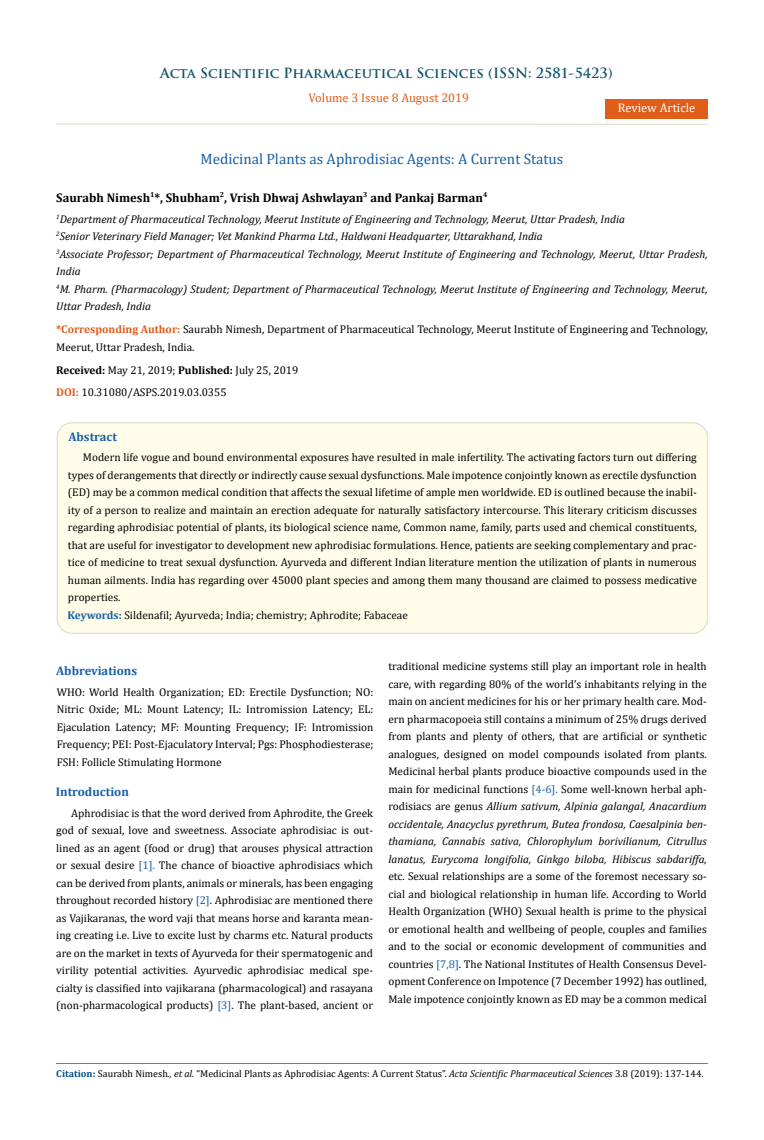
<style>
.page{position:relative;width:764px;height:1140px;background:#fff}
.page>*{position:absolute;margin:0;border:0;box-sizing:border-box;transform-origin:0 0}
.t1{font:15px "Cambria";color:#1560a6}
.t2{font:700 13.75px "Trajan Pro";color:#0e546a}
.t3{font:700 12.5px "Cambria";color:#000}
.t4{font:700 12.5px "Cambria";color:#1560a6}
.t5{font:12.5px "Cambria";color:#e05d1a}
.t6{font:12.5px "Cambria";color:#fff}
.t7{font:11.25px/17.5px "Cambria";color:#000;text-align:justify}
.t8{font:italic 11.25px/17.5px "Cambria";color:#000}
.t9{font:10px "Cambria";color:#000}
.s1{font-weight:700;color:#e05d1a}
.s2{font-weight:700}
.s3{font-weight:700;color:#1560a6}
.s4{font-weight:700;color:#0e546a}
.s5{color:#1560a6}
.s6{font-style:italic}
.s7{font-weight:700;color:#035089}
</style>
<div class="page">
<div style="left:605px;top:99px;width:102px;height:20px;background:#e05d1a"></div>
<hr style="left:56px;top:1063px;width:651px;height:1px;background:#e05d1a">
<hr style="left:56px;top:123px;width:651px;height:2px;background:#e0dfcd">
<div style="left:57px;top:423px;width:650px;height:210px;background:#fffde9;border-radius:15px"></div>
<div style="left:57px;top:422px;width:651px;height:212px;border:1px solid #e0dfcd;border-radius:15px"></div>
<p class="t2" style="left:160px;top:64px;width:454px">Acta Scientific Pharmaceutical Sciences (ISSN: 2581-5423)</p>
<p class="t5" style="left:309px;top:91px;width:162px">Volume 3 Issue 8 August 2019</p>
<p class="t6" style="left:618px;top:100px;width:79px">Review Article</p>
<h1 class="t1" style="left:201px;top:150px;width:364px">Medicinal Plants as Aphrodisiac Agents: A Current Status</h1>
<p class="t3" style="left:56px;top:189px;width:432px">Saurabh Nimesh<sup>1</sup>*, Shubham<sup>2</sup>, Vrish Dhwaj Ashwlayan<sup>3</sup> and Pankaj Barman<sup>4</sup></p>
<p class="t8" style="left:56px;top:209px;width:653px"><sup>1</sup>Department of Pharmaceutical Technology, Meerut Institute of Engineering and Technology, Meerut, Uttar Pradesh, India<br><sup>2</sup>Senior Veterinary Field Manager; Vet Mankind Pharma Ltd., Haldwani Headquarter, Uttarakhand, India<br><sup>3</sup>Associate Professor; Department of Pharmaceutical Technology, Meerut Institute of Engineering and Technology, Meerut, Uttar Pradesh, India<br><sup>4</sup>M. Pharm. (Pharmacology) Student; Department of Pharmaceutical Technology, Meerut Institute of Engineering and Technology, Meerut, Uttar Pradesh, India</p>
<p class="t7" style="left:56px;top:321px;width:653px"><span class="s1">*Corresponding Author:</span> Saurabh Nimesh, Department of Pharmaceutical Technology, Meerut Institute of Engineering and Technology,<br>Meerut, Uttar Pradesh, India.</p>
<p class="t7" style="left:56px;top:361px;width:244px"><span class="s2">Received:</span> May 21, 2019; <span class="s2">Published:</span> July 25, 2019</p>
<p class="t7" style="left:56px;top:384px;width:172px"><span class="s1">DOI:</span> 10.31080/ASPS.2019.03.0355</p>
<p class="t4" style="left:69px;top:428px;width:50px">Abstract</p>
<p class="t7" style="left:67px;top:449px;width:631px;text-align:left;text-indent:15px">Modern life vogue and bound environmental exposures have resulted in male infertility. The activating factors turn out differing types of derangements that directly or indirectly cause sexual dysfunctions. Male impotence conjointly known as erectile dysfunction (ED) may be a common medical condition that affects the sexual lifetime of ample men worldwide. ED is outlined because the inabil&shy;ity of a person to realize and maintain an erection adequate for naturally satisfactory intercourse. This literary criticism discusses regarding aphrodisiac potential of plants, its biological science name, Common name, family, parts used and chemical constituents, that are useful for investigator to development new aphrodisiac formulations. Hence, patients are seeking complementary and prac&shy;tice of medicine to treat sexual dysfunction. Ayurveda and different Indian literature mention the utilization of plants in numerous human ailments. India has regarding over 45000 plant species and among them many thousand are claimed to possess medicative properties.<br><span class="s3">Keywords</span><span class="s4">:</span> Sildenafil; Ayurveda; India; chemistry; Aphrodite; Fabaceae</p>
<p class="t4" style="left:56px;top:662px;width:82px">Abbreviations</p>
<p class="t7" style="left:57px;top:683px;width:318px">WHO: World Health Organization; ED: Erectile Dysfunction; NO:<br>Nitric Oxide; ML: Mount Latency; IL: Intromission Latency; EL:<br>Ejaculation Latency; MF: Mounting Frequency; IF: Intromission Frequency; PEI: Post-Ejaculatory Interval; Pgs: Phosphodiesterase; FSH: Follicle Stimulating Hormone</p>
<p class="t4" style="left:56px;top:783px;width:75px">Introduction</p>
<p class="t7" style="left:56px;top:804px;width:318px;text-indent:15px">Aphrodisiac is that the word derived from Aphrodite, the Greek god of sexual, love and sweetness. Associate aphrodisiac is out&shy;lined as an agent (food or drug) that arouses physical attraction or sexual desire <span class="s5">[1].</span> The chance of bioactive aphrodisiacs which can be derived from plants, animals or minerals, has been engaging throughout recorded history <span class="s5">[2]</span>. Aphrodisiac are mentioned there as Vajikaranas, the word vaji that means horse and karanta mean&shy;ing creating i.e. Live to excite lust by charms etc. Natural products are on the market in texts of Ayurveda for their spermatogenic and virility potential activities. Ayurvedic aphrodisiac medical spe&shy;cialty is classified into vajikarana (pharmacological) and rasayana (non-pharmacological products) <span class="s5">[3]</span>. The plant-based, ancient or</p>
<p class="t7" style="left:388px;top:658px;width:320px">traditional medicine systems still play an important role in health care, with regarding 80% of the world’s inhabitants relying in the main on ancient medicines for his or her primary health care. Mod&shy;ern pharmacopoeia still contains a minimum of 25% drugs derived from plants and plenty of others, that are artificial or synthetic analogues, designed on model compounds isolated from plants.<br>Medicinal herbal plants produce bioactive compounds used in the main for medicinal functions <span class="s5">[4-6].</span> Some well-known herbal aph&shy;rodisiacs are genus <span class="s6">Allium sativum, Alpinia galangal, Anacardium occidentale, Anacyclus pyrethrum, Butea frondosa, Caesalpinia ben&shy;thamiana, Cannabis sativa, Chlorophylum borivilianum, Citrullus lanatus, Eurycoma longifolia, Ginkgo biloba, Hibiscus sabdariffa,</span></p>
<p class="t7" style="left:388px;top:868px;width:320px">etc. Sexual relationships are a some of the foremost necessary so&shy;cial and biological relationship in human life. According to World Health Organization (WHO) Sexual health is prime to the physical or emotional health and wellbeing of people, couples and families and to the social or economic development of communities and countries <span class="s5">[7,8]</span>. The National Institutes of Health Consensus Devel&shy;opment Conference on Impotence (7 December 1992) has outlined, Male impotence conjointly known as ED may be a common medical</p>
<p class="t9" style="left:56px;top:1068px;width:649px"><span class="s7">Citation:</span> Saurabh Nimesh<span class="s6">., et al.</span> “Medicinal Plants as Aphrodisiac Agents: A Current Status”. <span class="s6">Acta Scientific Pharmaceutical Sciences</span> 3.8 (2019): 137-144.</p>
</div>
